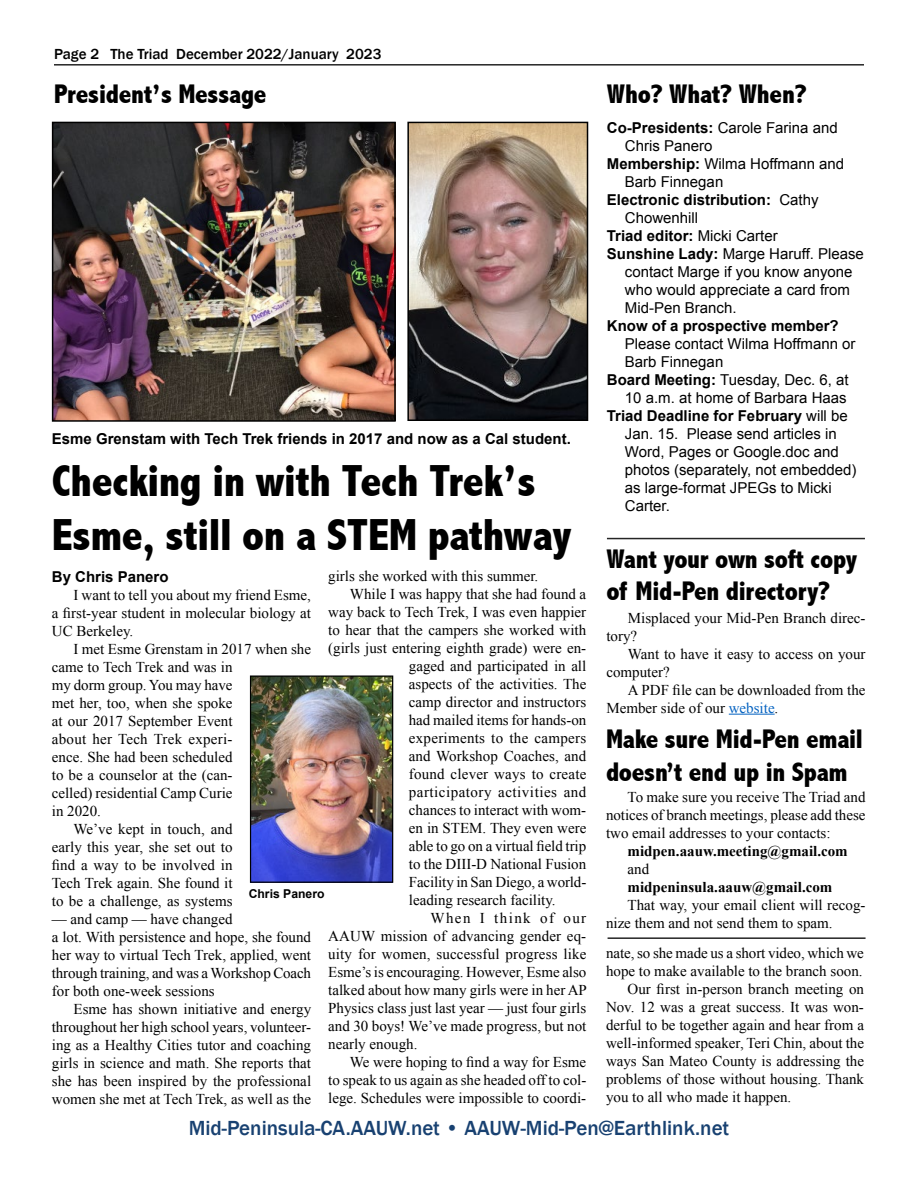
<style>
.page{position:relative;width:918px;height:1188px;background:#fff}
.page>*{position:absolute;margin:0;border:0;box-sizing:border-box;transform-origin:0 0}
.t1{font:800 condensed 45px/54px "Abadi";letter-spacing:-.01em;color:#000}
.t2{font:800 condensed 27px/32.4px "Abadi";letter-spacing:-.01em;color:#000}
.t3{font:500 21px "Franklin Gothic";color:#184171}
.t4{font:15px/18px "Times New Roman";color:#000}
.t5{font:15px "Arial";color:#000}
.t6{font:700 15px "Arial";color:#000}
.t7{font:700 15px "Times New Roman";color:#000}
.t8{font:15px "Times New Roman";letter-spacing:.02em;color:#000}
.t9{font:500 15px "Franklin Gothic";color:#000}
.t10{font:15px "Times New Roman";letter-spacing:.035em;color:#000}
.t11{font:15px "Times New Roman";letter-spacing:.095em;color:#000}
.t12{font:700 12.15px "Arial";color:#000}
.s1{font-weight:700}
.s2{font-weight:400}
.s3{color:#0563c1}
</style>
<div class="page">
<hr style="left:607px;top:538px;width:258px;height:1px;background:#252525">
<hr style="left:54px;top:64px;width:810px;height:2px;background:#252525">
<img style="left:252px;top:677px;width:139px;height:204px">
<div style="left:250px;top:675px;width:143px;height:208px;border:1px solid #000"></div>
<hr style="left:729px;top:714px;width:46px;height:1px;background:#0563c1">
<img style="left:55px;top:125px;width:338px;height:294px">
<div style="left:52px;top:122px;width:344px;height:300px;border:2px solid #000"></div>
<img style="left:410px;top:125px;width:175px;height:293px">
<div style="left:407px;top:122px;width:181px;height:299px;border:2px solid #000"></div>
<hr style="left:608px;top:937px;width:258px;height:2px;background:#252525">
<p class="t9" style="left:54px;top:45px;width:329px">Page 2 The Triad December 2022/January 2023</p>
<h2 class="t2" style="left:54px;top:78px;width:214px">President’s Message</h2>
<h2 class="t2" style="left:607px;top:78px;width:201px">Who? What? When?</h2>
<p class="t6" style="left:52px;top:429px;width:521px">Esme Grenstam with Tech Trek friends in 2017 and now as a Cal student.</p>
<h1 class="t1" style="left:52px;top:454px;width:522px">Checking in with Tech Trek’s<br>Esme, still on a STEM pathway</h1>
<p class="t4" style="left:328px;top:567px;width:211px">girls she worked with this summer.</p>
<p class="t4" style="left:350px;top:585px;width:238px">While I was happy that she had found a</p>
<p class="t4" style="left:328px;top:603px;width:259px">way back to Tech Trek, I was even happier</p>
<p class="t4" style="left:328px;top:621px;width:260px">to hear that the campers she worked with</p>
<p class="t4" style="left:328px;top:639px;width:260px">(girls just entering eighth grade) were en-</p>
<p class="t4" style="left:409px;top:657px;width:179px">gaged and participated in all</p>
<p class="t4" style="left:409px;top:675px;width:179px">aspects of the activities. The</p>
<p class="t4" style="left:409px;top:693px;width:179px">camp director and instructors</p>
<p class="t4" style="left:409px;top:711px;width:179px">had mailed items for hands-on</p>
<p class="t8" style="left:409px;top:728px;width:179px">experiments to the campers</p>
<p class="t4" style="left:409px;top:747px;width:179px">and Workshop Coaches, and</p>
<p class="t4" style="left:409px;top:765px;width:179px">found clever ways to create</p>
<p class="t10" style="left:409px;top:782px;width:179px">participatory activities and</p>
<p class="t4" style="left:409px;top:801px;width:179px">chances to interact with wom-</p>
<p class="t4" style="left:409px;top:819px;width:179px">en in STEM. They even were</p>
<p class="t4" style="left:409px;top:837px;width:179px">able to go on a virtual field trip</p>
<p class="t4" style="left:409px;top:855px;width:179px">to the DIII-D National Fusion</p>
<p class="t4" style="left:409px;top:873px;width:179px">Facility in San Diego, a world-</p>
<p class="t4" style="left:409px;top:891px;width:148px">leading research facility.</p>
<p class="t11" style="left:430px;top:908px;width:157px">When I think of our</p>
<p class="t4" style="left:328px;top:927px;width:259px">AAUW mission of advancing gender eq-</p>
<p class="t4" style="left:328px;top:945px;width:260px">uity for women, successful progress like</p>
<p class="t4" style="left:328px;top:963px;width:259px">Esme’s is encouraging. However, Esme also</p>
<p class="t4" style="left:328px;top:981px;width:260px">talked about how many girls were in her AP</p>
<p class="t4" style="left:328px;top:999px;width:260px">Physics class just last year — just four girls</p>
<p class="t4" style="left:328px;top:1017px;width:260px">and 30 boys! We’ve made progress, but not</p>
<p class="t4" style="left:328px;top:1035px;width:91px">nearly enough.</p>
<p class="t4" style="left:350px;top:1053px;width:238px">We were hoping to find a way for Esme</p>
<p class="t4" style="left:328px;top:1071px;width:260px">to speak to us again as she headed off to col-</p>
<p class="t4" style="left:328px;top:1089px;width:260px">lege. Schedules were impossible to coordi-</p>
<p class="t6" style="left:52px;top:567px;width:118px">By Chris Panero</p>
<p class="t4" style="left:52px;top:586px;width:261px;text-align:justify;text-indent:22px">I want to tell you about my friend Esme, a first-year student in molecular biology at UC Berkeley.</p>
<p class="t4" style="left:73px;top:640px;width:239px">I met Esme Grenstam in 2017 when she</p>
<p class="t4" style="left:52px;top:658px;width:182px">came to Tech Trek and was in</p>
<p class="t4" style="left:52px;top:676px;width:182px">my dorm group. You may have</p>
<p class="t4" style="left:52px;top:694px;width:182px">met her, too, when she spoke</p>
<p class="t4" style="left:52px;top:712px;width:182px">at our 2017 September Event</p>
<p class="t8" style="left:52px;top:729px;width:182px">about her Tech Trek experi-</p>
<p class="t4" style="left:52px;top:748px;width:182px">ence. She had been scheduled</p>
<p class="t4" style="left:52px;top:766px;width:182px">to be a counselor at the (can-</p>
<p class="t4" style="left:52px;top:784px;width:182px">celled) residential Camp Curie</p>
<p class="t4" style="left:52px;top:802px;width:51px">in 2020.</p>
<p class="t4" style="left:73px;top:820px;width:161px">We’ve kept in touch, and</p>
<p class="t4" style="left:52px;top:838px;width:182px">early this year, she set out to</p>
<p class="t4" style="left:52px;top:856px;width:182px">find a way to be involved in</p>
<p class="t4" style="left:52px;top:874px;width:182px">Tech Trek again. She found it</p>
<p class="t4" style="left:52px;top:892px;width:182px">to be a challenge, as systems</p>
<p class="t4" style="left:52px;top:910px;width:261px">— and camp — have changed<br>a lot. With persistence and hope, she found her way to virtual Tech Trek, applied, went through training, and was a Workshop Coach for both one-week sessions</p>
<p class="t4" style="left:52px;top:1000px;width:261px;text-align:justify;text-indent:22px">Esme has shown initiative and energy throughout her high school years, volunteer&shy;ing as a Healthy Cities tutor and coaching girls in science and math. She reports that she has been inspired by the professional women she met at Tech Trek, as well as the</p>
<p class="t12" style="left:249px;top:886px;width:77px">Chris Panero</p>
<p class="t5" style="left:607px;top:118px;width:232px"><span class="s1">Co-Presidents:</span> Carole Farina and</p>
<p class="t5" style="left:625px;top:136px;width:89px">Chris Panero</p>
<p class="t5" style="left:607px;top:154px;width:239px"><span class="s1">Membership:</span> Wilma Hoffmann and</p>
<p class="t5" style="left:625px;top:172px;width:100px">Barb Finnegan</p>
<p class="t6" style="left:607px;top:190px;width:213px">Electronic distribution: <span class="s2">Cathy</span></p>
<p class="t5" style="left:625px;top:208px;width:75px">Chowenhill</p>
<p class="t6" style="left:607px;top:226px;width:172px">Triad editor: <span class="s2">Micki Carter</span></p>
<p class="t5" style="left:607px;top:244px;width:259px"><span class="s1">Sunshine Lady:</span> Marge Haruff. Please</p>
<p class="t5" style="left:625px;top:262px;width:229px">contact Marge if you know anyone</p>
<p class="t5" style="left:625px;top:280px;width:227px">who would appreciate a card from</p>
<p class="t5" style="left:625px;top:298px;width:113px">Mid-Pen Branch.</p>
<p class="t6" style="left:607px;top:316px;width:233px">Know of a prospective member?</p>
<p class="t5" style="left:625px;top:334px;width:232px">Please contact Wilma Hoffmann or</p>
<p class="t5" style="left:625px;top:352px;width:100px">Barb Finnegan</p>
<p class="t5" style="left:607px;top:370px;width:243px"><span class="s1">Board Meeting:</span> Tuesday, Dec. 6, at</p>
<p class="t5" style="left:625px;top:388px;width:223px">10 a.m. at home of Barbara Haas</p>
<p class="t6" style="left:607px;top:406px;width:242px">Triad Deadline for February <span class="s2">will be</span></p>
<p class="t5" style="left:625px;top:424px;width:213px">Jan. 15. Please send articles in</p>
<p class="t5" style="left:625px;top:442px;width:216px">Word, Pages or Google.doc and</p>
<p class="t5" style="left:625px;top:460px;width:233px">photos (separately, not embedded)</p>
<p class="t5" style="left:625px;top:478px;width:208px">as large-format JPEGs to Micki</p>
<p class="t5" style="left:625px;top:496px;width:47px">Carter.</p>
<h2 class="t2" style="left:606px;top:542px;width:252px">Want your own soft copy of Mid-Pen directory?</h2>
<p class="t4" style="left:606px;top:608px;width:261px;text-indent:22px">Misplaced your Mid-Pen Branch direc&shy;tory?</p>
<p class="t4" style="left:606px;top:644px;width:261px;text-indent:22px">Want to have it easy to access on your computer?</p>
<p class="t4" style="left:606px;top:680px;width:261px;text-indent:22px">A PDF file can be downloaded from the<br>Member side of our <span class="s3">website</span>.</p>
<h2 class="t2" style="left:606px;top:723px;width:259px">Make sure Mid-Pen email doesn’t end up in Spam</h2>
<p class="t4" style="left:606px;top:787px;width:261px;text-align:justify;text-indent:22px">To make sure you receive The Triad and notices of branch meetings, please add these two email addresses to your contacts:</p>
<p class="t7" style="left:628px;top:840px;width:222px">midpen.aauw.meeting@gmail.com</p>
<p class="t4" style="left:628px;top:859px;width:23px">and</p>
<p class="t7" style="left:628px;top:876px;width:206px">midpeninsula.aauw@gmail.com</p>
<p class="t4" style="left:606px;top:895px;width:261px;text-indent:22px">That way, your email client will recog&shy;nize them and not send them to spam.</p>
<p class="t4" style="left:606px;top:944px;width:259px">nate, so she made us a short video, which we</p>
<p class="t4" style="left:606px;top:962px;width:258px">hope to make available to the branch soon.</p>
<p class="t4" style="left:628px;top:980px;width:238px">Our first in-person branch meeting on</p>
<p class="t4" style="left:606px;top:998px;width:259px">Nov. 12 was a great success. It was won-</p>
<p class="t4" style="left:606px;top:1016px;width:260px">derful to be together again and hear from a</p>
<p class="t4" style="left:606px;top:1034px;width:260px">well-informed speaker, Teri Chin, about the</p>
<p class="t4" style="left:606px;top:1052px;width:260px">ways San Mateo County is addressing the</p>
<p class="t4" style="left:606px;top:1070px;width:260px">problems of those without housing. Thank</p>
<p class="t4" style="left:606px;top:1088px;width:187px">you to all who made it happen.</p>
<h3 class="t3" style="left:189px;top:1115px;width:542px">Mid-Peninsula-CA.AAUW.net • AAUW-Mid-Pen@Earthlink.net</h3>
</div>
